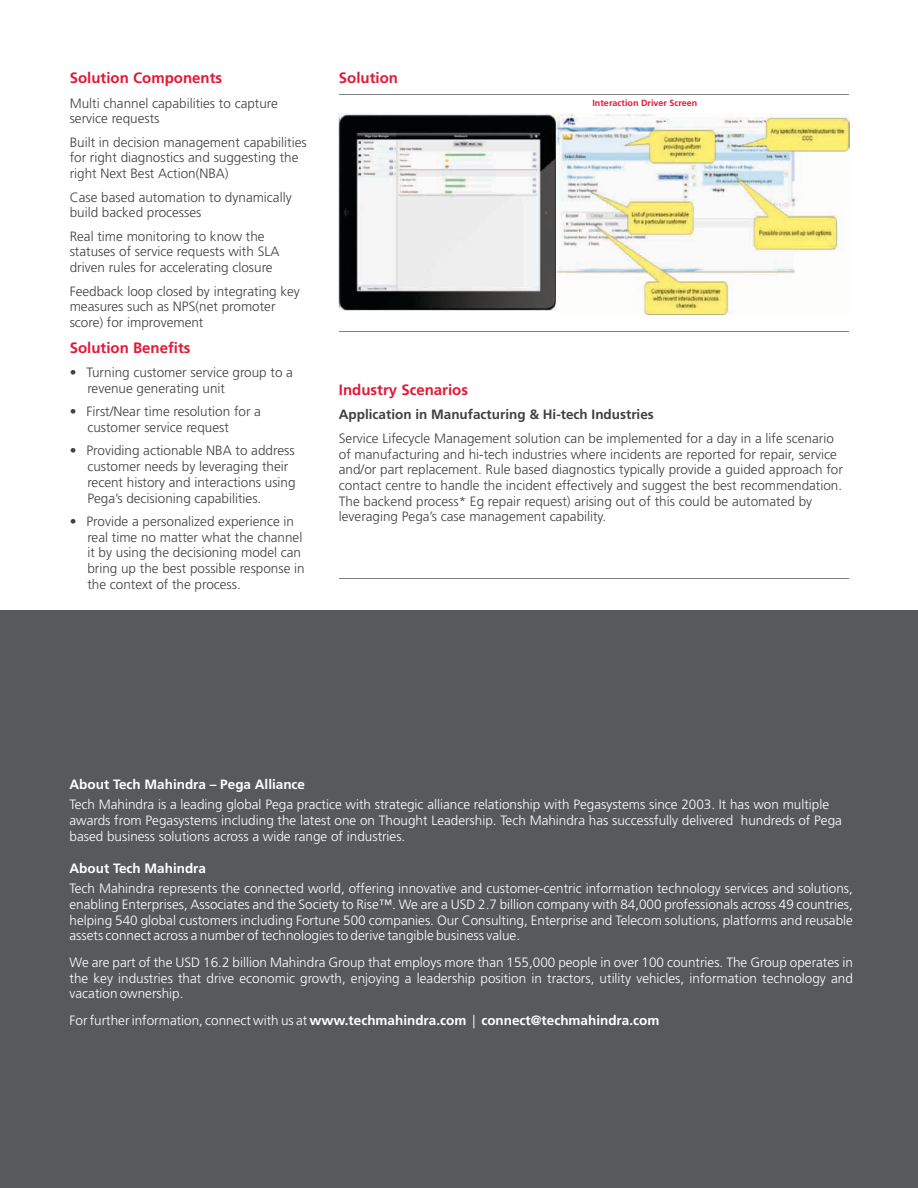
<style>
.page{position:relative;width:918px;height:1188px;background:#fff}
.page>*{position:absolute;margin:0;border:0;box-sizing:border-box;transform-origin:0 0}
.t1{font:700 15px "Frutiger";color:#e31836}
.t2{font:300 13.5px/15.6px "Frutiger";color:#404041}
.t3{font:300 13.5px/15.6px "Frutiger";color:#fff;text-align:justify}
.t4{font:700 13.5px "Frutiger";color:#fff}
.t5{font:700 13.5px "Frutiger";color:#404041}
.t6{font:700 9px "Frutiger";color:#e41837}
.s1{font-weight:300}
</style>
<div class="page">
<div style="left:0;top:611px;width:918px;height:577px;background:#58595b"></div>
<img style="left:339px;top:113px;width:217px;height:198px">
<img style="left:556px;top:113px;width:294px;height:202px">
<hr style="left:339px;top:94px;width:509px;height:1px;background:#808285">
<hr style="left:339px;top:331px;width:509px;height:1px;background:#808285">
<hr style="left:339px;top:578px;width:509px;height:1px;background:#808285">
<p class="t1" style="left:70px;top:72px;width:154px">Solution Components</p>
<p class="t2" style="left:70px;top:96px;width:210px">Multi channel capabilities to capture service requests</p>
<p class="t2" style="left:70px;top:136px;width:239px">Built in decision management capabilities for right diagnostics and suggesting the right Next Best Action(NBA)</p>
<p class="t2" style="left:70px;top:190px;width:224px">Case based automation to dynamically build backed processes</p>
<p class="t2" style="left:70px;top:230px;width:211px">Real time monitoring to know the statuses of service requests with SLA driven rules for accelerating closure</p>
<p class="t2" style="left:70px;top:284px;width:232px">Feedback loop closed by integrating key measures such as NPS(net promoter score) for improvement</p>
<p class="t1" style="left:70px;top:342px;width:122px">Solution Benefits</p>
<p class="t2" style="left:87px;top:366px;width:207px;text-indent:-18px">• Turning customer service group to a revenue generating unit</p>
<p class="t2" style="left:87px;top:405px;width:175px;text-indent:-18px">• First/Near time resolution for a customer service request</p>
<p class="t2" style="left:87px;top:444px;width:210px;text-indent:-18px">• Providing actionable NBA to address customer needs by leveraging their recent history and interactions using Pega’s decisioning capabilities.</p>
<p class="t2" style="left:87px;top:515px;width:219px;text-indent:-18px">• Provide a personalized experience in real time no matter what the channel it by using the decisioning model can bring up the best possible response in the context of the process.</p>
<p class="t1" style="left:339px;top:72px;width:61px">Solution</p>
<p class="t6" style="left:592px;top:99px;width:106px">Interaction Driver Screen</p>
<p class="t1" style="left:339px;top:384px;width:131px">Industry Scenarios</p>
<p class="t5" style="left:339px;top:409px;width:317px">Application in Manufacturing &amp; Hi-tech Industries</p>
<p class="t2" style="left:339px;top:432px;width:506px">Service Lifecycle Management solution can be implemented for a day in a life scenario of manufacturing and hi-tech industries where incidents are reported for repair, service and/or part replacement. Rule based diagnostics typically provide a guided approach for contact centre to handle the incident effectively and suggest the best recommendation.<br>The backend process* Eg repair request) arising out of this could be automated by leveraging Pega’s case management capability.</p>
<p class="t4" style="left:70px;top:779px;width:237px">About Tech Mahindra – Pega Alliance</p>
<p class="t3" style="left:70px;top:798px;width:774px;text-align:left">Tech Mahindra is a leading global Pega practice with strategic alliance relationship with Pegasystems since 2003. It has won multiple awards from Pegasystems including the latest one on Thought Leadership. Tech Mahindra has successfully delivered hundreds of Pega based business solutions across a wide range of industries.</p>
<p class="t4" style="left:70px;top:863px;width:138px">About Tech Mahindra</p>
<p class="t3" style="left:70px;top:882px;width:785px">Tech Mahindra represents the connected world, offering innovative and customer-centric information technology services and solutions, enabling Enterprises, Associates and the Society to Rise™. We are a USD 2.7 billion company with 84,000 professionals across 49 countries, helping 540 global customers including Fortune 500 companies. Our Consulting, Enterprise and Telecom solutions, platforms and reusable assets connect across a number of technologies to derive tangible business value.</p>
<p class="t3" style="left:70px;top:956px;width:785px">We are part of the USD 16.2 billion Mahindra Group that employs more than 155,000 people in over 100 countries. The Group operates in the key industries that drive economic growth, enjoying a leadership position in tractors, utility vehicles, information technology and vacation ownership.</p>
<p class="t4" style="left:70px;top:1015px;width:591px"><span class="s1">For further information, connect with us at</span> www.techmahindra.com <span class="s1">|</span> connect@techmahindra.com</p>
</div>
